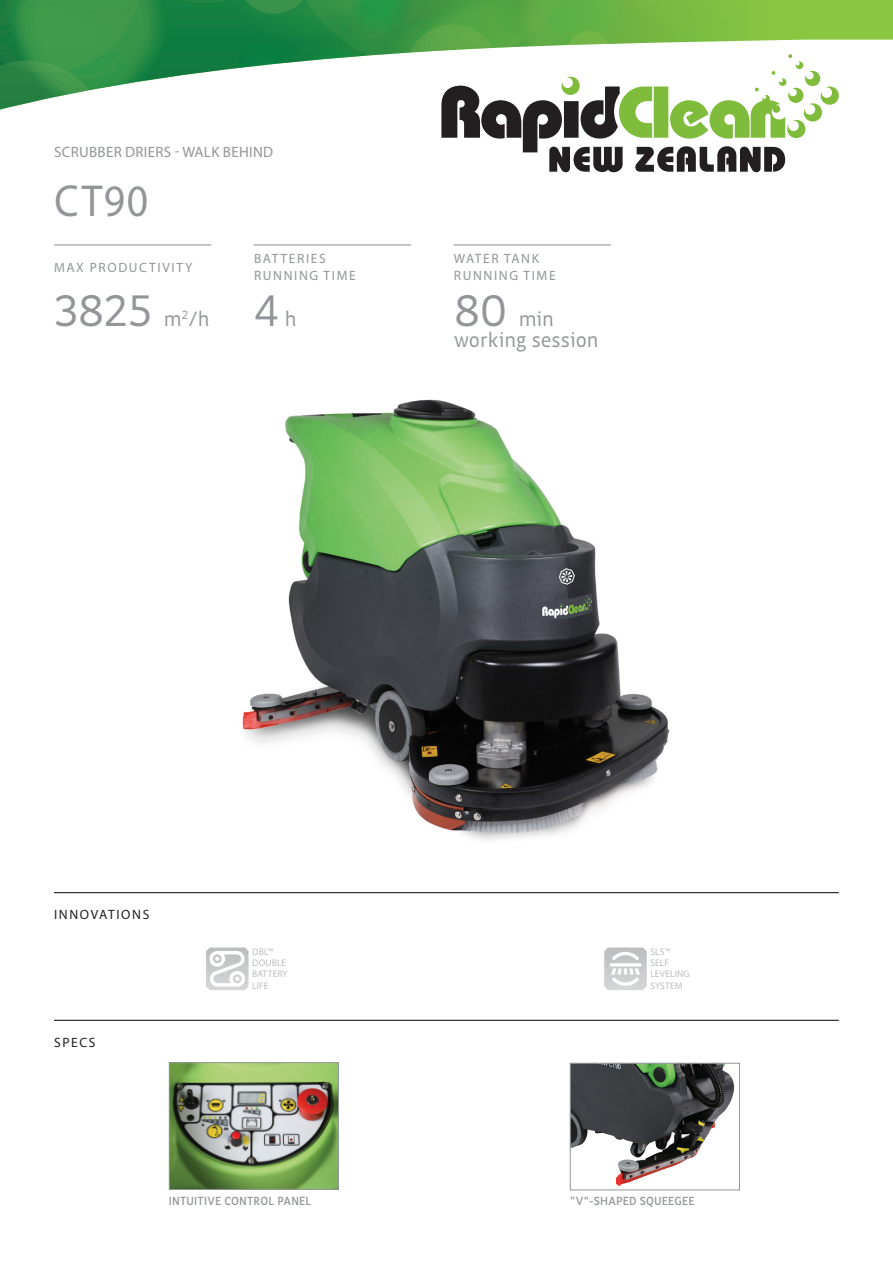
<style>
.page{position:relative;width:893px;height:1263px;background:#fff}
.page>*{position:absolute;margin:0;border:0;box-sizing:border-box;transform-origin:0 0}
.t1{font:45px "Saya FY";color:#939598}
.Titolo_Scrubbers{font:45px "Myriad Pro";color:#939598;scale:.93 1}
.t2{font:21px "Saya FY";letter-spacing:-.005em;color:#939598}
.t3{font:15px "Myriad Pro";letter-spacing:.02em;color:#939598}
.t4{font:13.5px/16.2px "Myriad Pro";letter-spacing:.12em;color:#939598}
.t5{font:13.5px "Myriad Pro";letter-spacing:.12em;color:#231f20}
.t6{font:500 12px "Saya FY";letter-spacing:.015em;color:#939598}
.t7{font:9.6px/11.2px "Myriad Pro";letter-spacing:.01em;color:#bcbdc0}
.s1{font-size:21px}
.s2{font-size:45px}
</style>
<div class="page">
<img style="left:0;top:0;width:893px;height:110px">
<svg style="left:441px;top:54px;width:399px;height:118px"></svg>
<hr style="left:54px;top:244px;width:157px;height:1px;background:#939598">
<hr style="left:254px;top:244px;width:157px;height:1px;background:#939598">
<hr style="left:454px;top:244px;width:157px;height:1px;background:#939598">
<hr style="left:54px;top:892px;width:785px;height:1px;background:#231f20">
<hr style="left:54px;top:1020px;width:785px;height:1px;background:#231f20">
<img style="left:242px;top:399px;width:428px;height:441px">
<img style="left:572px;top:1065px;width:163px;height:121px">
<div style="left:570px;top:1063px;width:170px;height:127px;border:1px solid #939598"></div>
<img style="left:171px;top:1064px;width:166px;height:124px">
<div style="left:169px;top:1062px;width:170px;height:128px;border:1px solid #939598"></div>
<svg style="left:206px;top:947px;width:43px;height:43px"></svg>
<svg style="left:604px;top:947px;width:43px;height:43px"></svg>
<p class="t3" style="left:54px;top:143px;width:221px">SCRUBBER DRIERS - WALK BEHIND</p>
<p class="Titolo_Scrubbers" style="left:54px;top:173px;width:102px">CT90</p>
<p class="t4" style="left:54px;top:259px;width:140px">MAX PRODUCTIVITY</p>
<p class="t4" style="left:254px;top:251px;width:103px">BATTERIES<br>RUNNING TIME</p>
<p class="t4" style="left:454px;top:251px;width:103px">WATER TANK<br>RUNNING TIME</p>
<p class="t1" style="left:54px;top:284px;width:157px">3825 <span class="s1">m</span><sup>2</sup><span class="s1">/h</span></p>
<p class="t1" style="left:254px;top:284px;width:44px">4 <span class="s1">h</span></p>
<p class="t2" style="left:454px;top:307px;width:102px"><span class="s2">80</span> min</p>
<p class="t2" style="left:454px;top:328px;width:146px">working session</p>
<p class="t5" style="left:54px;top:906px;width:97px">INNOVATIONS</p>
<p class="t5" style="left:54px;top:1034px;width:43px">SPECS</p>
<p class="t7" style="left:252px;top:946px;width:37px">DBL™<br>DOUBLE<br>BATTERY<br>LIFE</p>
<p class="t7" style="left:650px;top:946px;width:41px">SLS™<br>SELF<br>LEVELING<br>SYSTEM</p>
<p class="t6" style="left:169px;top:1194px;width:144px">INTUITIVE CONTROL PANEL</p>
<p class="t6" style="left:570px;top:1194px;width:126px">"V"-SHAPED SQUEEGEE</p>
</div>
